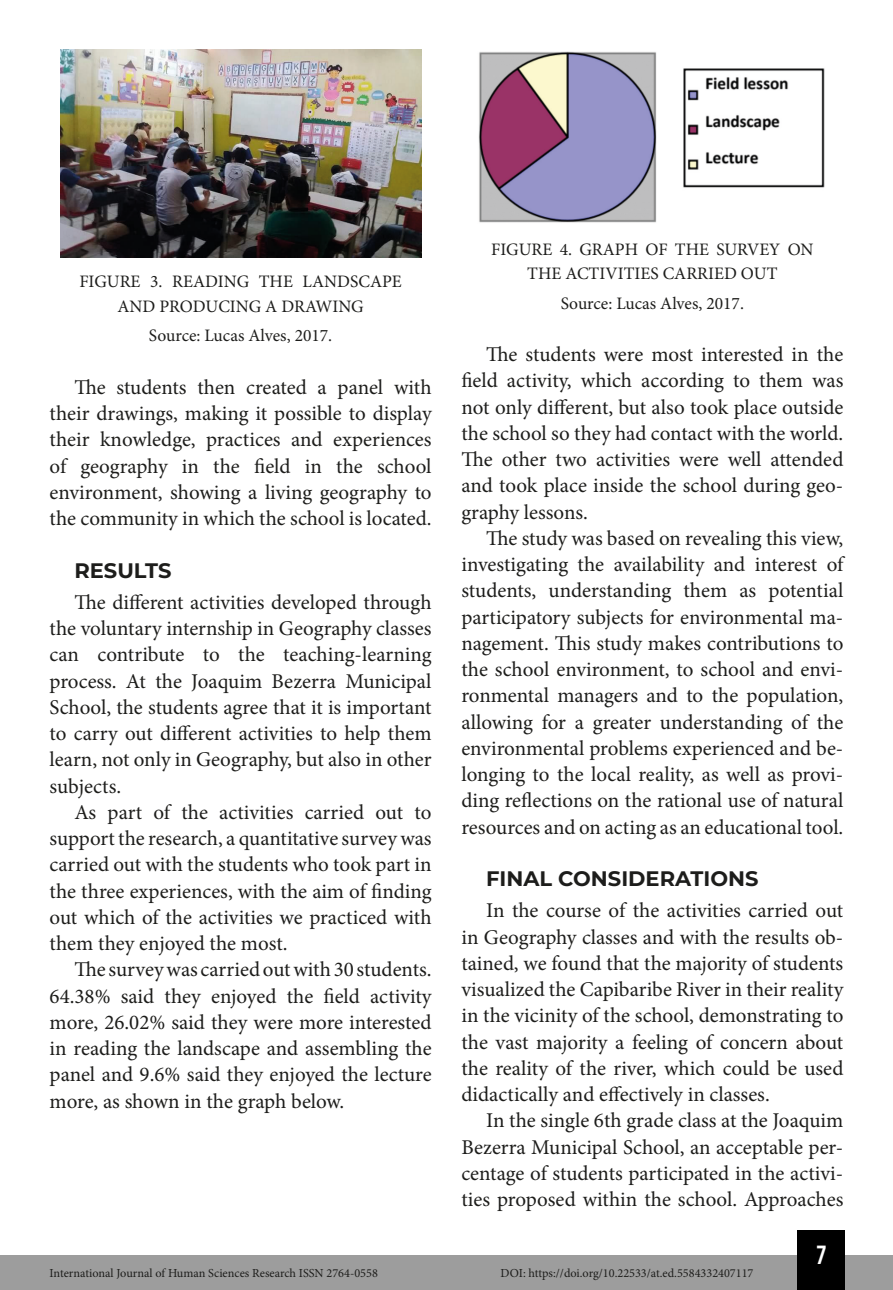
<style>
.page{position:relative;width:893px;height:1290px;background:#fff}
.page>*{position:absolute;margin:0;border:0;box-sizing:border-box;transform-origin:0 0}
.t1{font:26.25px "Bebas Kai";color:#fff}
.TXT{font:21px/26.2px "Minion Pro";color:#1d1d1b;text-align:justify}
.TITULO{font:700 21px "Montserrat";color:#1d1d1b}
.INFO{font:17.5px/24.5px "Minion Pro";color:#1d1d1b;text-align:center}
.t2{font:12.25px "Minion Pro";color:#1d1d1b}
</style>
<div class="page">
<div style="left:0;top:1255px;width:893px;height:35px;background:#9d9d9d"></div>
<div style="left:797px;top:1230px;width:48px;height:60px;background:#000"></div>
<img style="left:60px;top:50px;width:361px;height:208px">
<img style="left:478px;top:51px;width:347px;height:172px">
<p class="INFO" style="left:79px;top:269px;width:324px">FIGURE 3. READING THE LANDSCAPE<br>AND PRODUCING A DRAWING</p>
<p class="INFO" style="left:149px;top:323px;width:185px">Source: Lucas Alves, 2017.</p>
<p class="TXT" style="left:50px;top:374px;width:384px;text-indent:25px">The students then created a panel with their drawings, making it possible to display their knowledge, practices and experiences of geography in the field in the school environment, showing a living geography to the community in which the school is located.</p>
<p class="TITULO" style="left:74px;top:555px;width:99px">RESULTS</p>
<p class="TXT" style="left:50px;top:589px;width:384px;text-indent:25px">The different activities developed through the voluntary internship in Geography classes can contribute to the teaching-learning process. At the Joaquim Bezerra Municipal School, the students agree that it is important to carry out different activities to help them learn, not only in Geography, but also in other subjects.</p>
<p class="TXT" style="left:50px;top:799px;width:383px;text-indent:25px">As part of the activities carried out to support the research, a quantitative survey was carried out with the students who took part in the three experiences, with the aim of finding out which of the activities we practiced with them they enjoyed the most.</p>
<p class="TXT" style="left:50px;top:956px;width:384px;text-indent:25px">The survey was carried out with 30 students.<br>64.38% said they enjoyed the field activity more, 26.02% said they were more interested in reading the landscape and assembling the panel and 9.6% said they enjoyed the lecture more, as shown in the graph below.</p>
<p class="INFO" style="left:491px;top:237px;width:324px">FIGURE 4. GRAPH OF THE SURVEY ON<br>THE ACTIVITIES CARRIED OUT</p>
<p class="INFO" style="left:561px;top:291px;width:185px">Source: Lucas Alves, 2017.</p>
<p class="TXT" style="left:461px;top:341px;width:384px;text-indent:25px">The students were most interested in the field activity, which according to them was not only different, but also took place outside the school so they had contact with the world.<br>The other two activities were well attended and took place inside the school during geo&shy;graphy lessons.</p>
<p class="TXT" style="left:461px;top:525px;width:384px;text-indent:25px">The study was based on revealing this view, investigating the availability and interest of students, understanding them as potential participatory subjects for environmental ma&shy;nagement. This study makes contributions to the school environment, to school and envi&shy;ronmental managers and to the population, allowing for a greater understanding of the environmental problems experienced and be&shy;longing to the local reality, as well as provi&shy;ding reflections on the rational use of natural resources and on acting as an educational tool.</p>
<p class="TITULO" style="left:486px;top:863px;width:274px">FINAL CONSIDERATIONS</p>
<p class="TXT" style="left:461px;top:897px;width:384px;text-indent:25px">In the course of the activities carried out in Geography classes and with the results ob&shy;tained, we found that the majority of students visualized the Capibaribe River in their reality in the vicinity of the school, demonstrating to the vast majority a feeling of concern about the reality of the river, which could be used didactically and effectively in classes.</p>
<p class="TXT" style="left:461px;top:1107px;width:383px;text-indent:25px">In the single 6th grade class at the Joaquim Bezerra Municipal School, an acceptable per&shy;centage of students participated in the activi&shy;ties proposed within the school. Approaches</p>
<p class="t1" style="left:817px;top:1241px;width:11px">7</p>
<p class="t2" style="left:50px;top:1265px;width:330px">International Journal of Human Sciences Research ISSN 2764-0558</p>
<p class="t2" style="left:501px;top:1265px;width:254px">DOI: https://doi.org/10.22533/at.ed.5584332407117</p>
</div>
